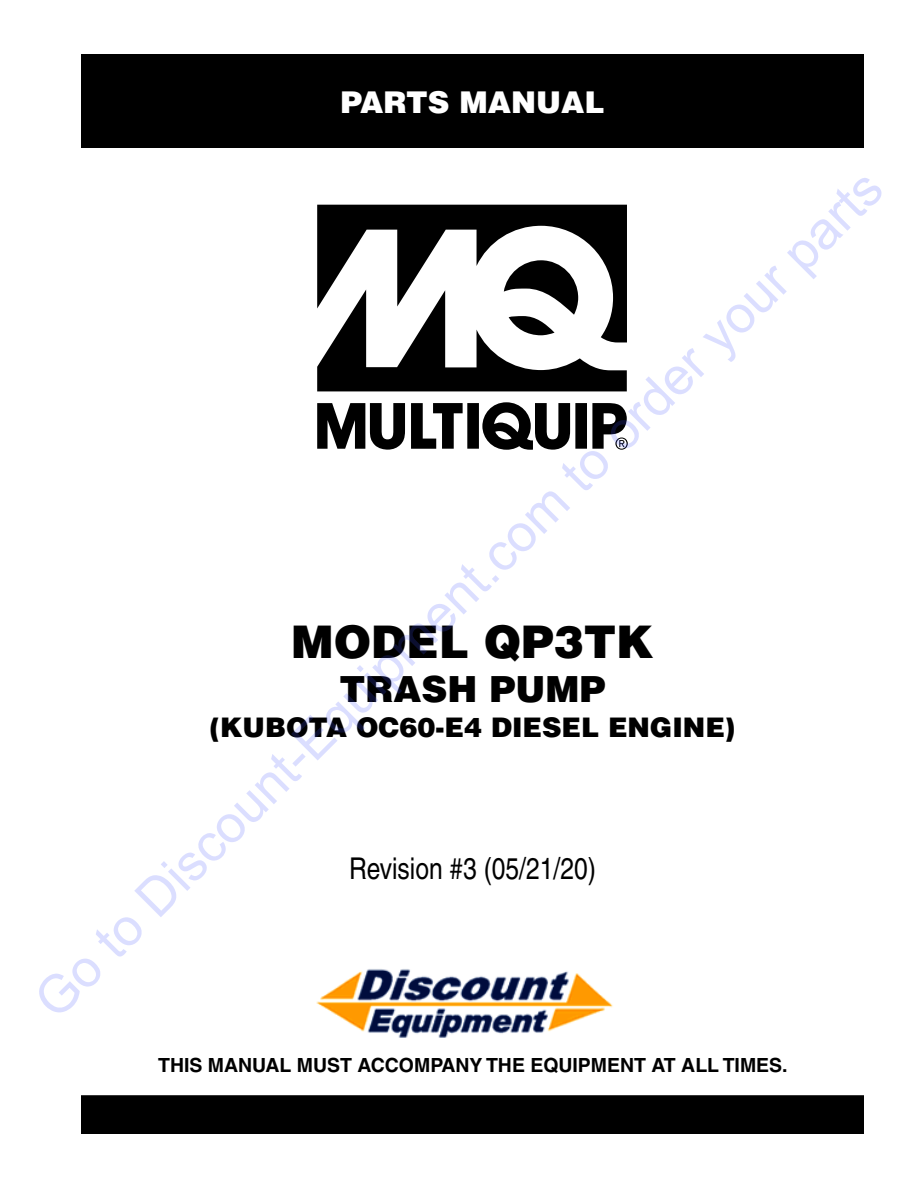
<style>
.page{position:relative;width:918px;height:1188px;background:#fff}
.page>*{position:absolute;margin:0;border:0;box-sizing:border-box;transform-origin:0 0}
.t1{font:52.5px "Arial";color:rgb(64 84 255/.19)}
.t2{font:900 45px "Helvetica";color:#000}
.t3{font:900 36px "Helvetica";color:#000}
.t4{font:condensed 30px "Helvetica";color:#000}
.t5{font:900 30px "Helvetica";color:#fff}
.t6{font:900 27px "Helvetica";color:#000}
.t7{font:700 19.5px "Helvetica";color:#000}
</style>
<div class="page">
<div style="left:81px;top:54px;width:783px;height:94px;background:#000"></div>
<svg style="left:317px;top:205px;width:311px;height:245px"></svg>
<div style="left:82px;top:1096px;width:781px;height:37px;background:#000"></div>
<div style="left:81px;top:1095px;width:783px;height:39px;border:2px solid #000"></div>
<img style="left:316px;top:969px;width:297px;height:69px">
<h3 class="t5" style="left:341px;top:83px;width:265px">PARTS MANUAL</h3>
<h1 class="t1" style="left:18px;top:983px;width:1175px;rotate:-45deg">Go to Discount-Equipment.com to order your parts</h1>
<h2 class="t2" style="left:291px;top:612px;width:364px">MODEL QP3TK</h2>
<h3 class="t3" style="left:340px;top:666px;width:267px">TRASH PUMP</h3>
<h3 class="t6" style="left:210px;top:710px;width:527px">(KUBOTA OC60-E4 DIESEL ENGINE)</h3>
<h3 class="t4" style="left:349px;top:851px;width:248px">Revision #3 (05/21/20)</h3>
<p class="t7" style="left:158px;top:1053px;width:631px">THIS MANUAL MUST ACCOMPANY THE EQUIPMENT AT ALL TIMES.</p>
</div>
